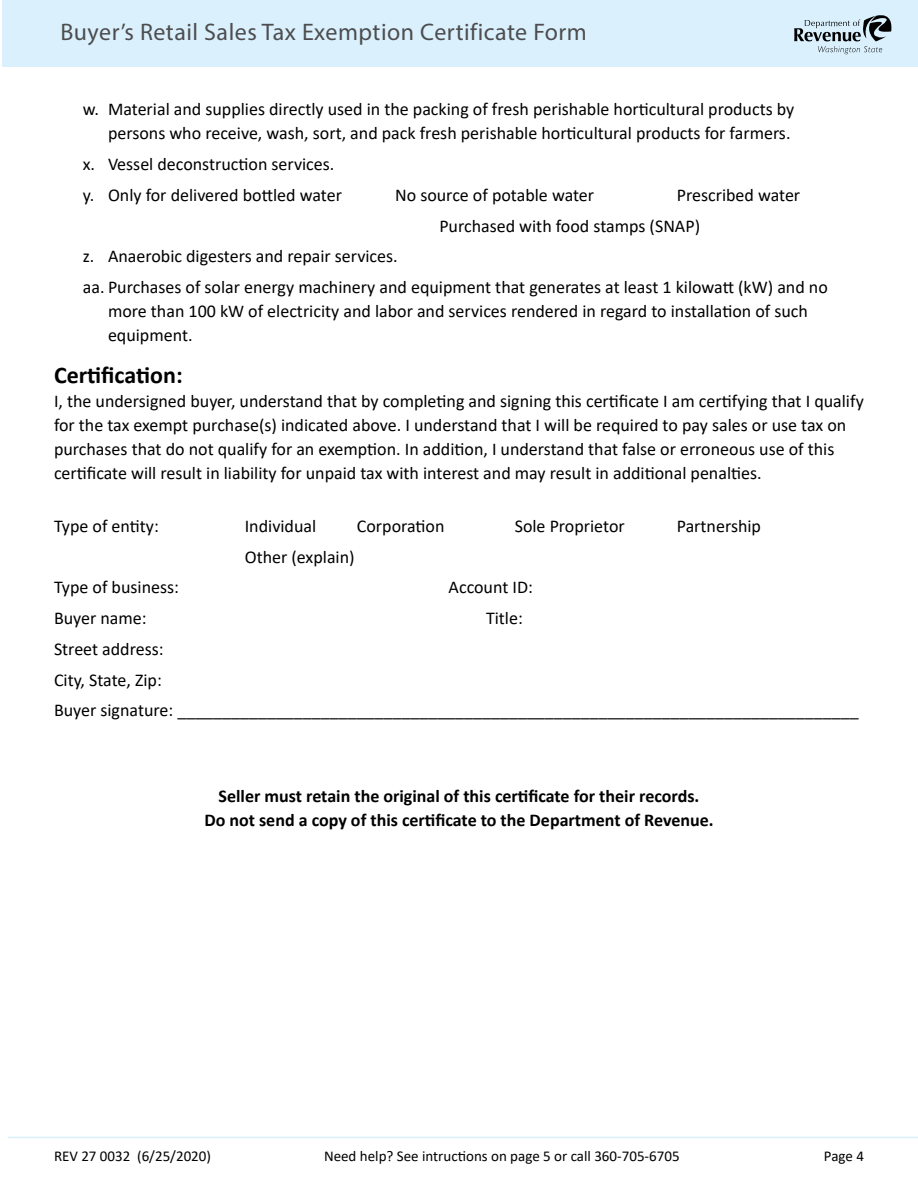
<style>
.page{position:relative;width:918px;height:1188px;background:#fff}
.page>*{position:absolute;margin:0;border:0;box-sizing:border-box;transform-origin:0 0}
.t1{font:24px "Myriad Pro";letter-spacing:.02em;color:#4d4d4f}
.Heading_2{font:700 24px "Calibri";color:#000}
.Normal__P{font:18px/24px "Calibri";color:#000}
.Normal__P-2{font:700 18px/24px "Calibri";color:#000;text-align:center}
.t2{font:15px "Calibri";color:#000}
</style>
<div class="page">
<div style="left:2px;top:0;width:916px;height:66px;background:#daf1fd"></div>
<svg style="left:794px;top:15px;width:98px;height:39px"></svg>
<hr style="left:8px;top:1137px;width:910px;height:1px;background:#daf1fd">
<h1 class="t1" style="left:60px;top:17px;width:528px">Buyer’s Retail Sales Tax Exemption Certificate Form</h1>
<p class="Normal__P" style="left:83px;top:97px;width:713px">w. Material and supplies directly used in the packing of fresh perishable horticultural products by</p>
<p class="Normal__P" style="left:108px;top:121px;width:684px">persons who receive, wash, sort, and pack fresh perishable horticultural products for farmers.</p>
<p class="Normal__P" style="left:83px;top:152px;width:253px">x. Vessel deconstruction services.</p>
<p class="Normal__P" style="left:83px;top:183px;width:261px">y. Only for delivered bottled water</p>
<p class="Normal__P" style="left:395px;top:183px;width:201px">No source of potable water</p>
<p class="Normal__P" style="left:677px;top:183px;width:125px">Prescribed water</p>
<p class="Normal__P" style="left:439px;top:213px;width:262px">Purchased with food stamps (SNAP)</p>
<p class="Normal__P" style="left:83px;top:244px;width:316px">z. Anaerobic digesters and repair services.</p>
<p class="Normal__P" style="left:83px;top:275px;width:747px">aa. Purchases of solar energy machinery and equipment that generates at least 1 kilowatt (kW) and no</p>
<p class="Normal__P" style="left:108px;top:299px;width:702px">more than 100 kW of electricity and labor and services rendered in regard to installation of such equipment.</p>
<p class="Heading_2" style="left:54px;top:359px;width:130px">Certification:</p>
<p class="Normal__P" style="left:54px;top:389px;width:811px">I, the undersigned buyer, understand that by completing and signing this certificate I am certifying that I qualify for the tax exempt purchase(s) indicated above. I understand that I will be required to pay sales or use tax on purchases that do not qualify for an exemption. In addition, I understand that false or erroneous use of this certificate will result in liability for unpaid tax with interest and may result in additional penalties.</p>
<p class="Normal__P" style="left:54px;top:513px;width:106px">Type of entity:</p>
<p class="Normal__P" style="left:245px;top:513px;width:73px">Individual</p>
<p class="Normal__P" style="left:357px;top:513px;width:89px">Corporation</p>
<p class="Normal__P" style="left:515px;top:513px;width:112px">Sole Proprietor</p>
<p class="Normal__P" style="left:677px;top:513px;width:86px">Partnership</p>
<p class="Normal__P" style="left:245px;top:544px;width:111px">Other (explain)</p>
<p class="Normal__P" style="left:54px;top:575px;width:127px">Type of business:</p>
<p class="Normal__P" style="left:449px;top:575px;width:86px">Account ID:</p>
<p class="Normal__P" style="left:54px;top:606px;width:94px">Buyer name:</p>
<p class="Normal__P" style="left:486px;top:606px;width:38px">Title:</p>
<p class="Normal__P" style="left:54px;top:636px;width:111px">Street address:</p>
<p class="Normal__P" style="left:54px;top:667px;width:109px">City, State, Zip:</p>
<p class="Normal__P" style="left:54px;top:698px;width:806px">Buyer signature: ____________________________________________________________________________</p>
<p class="Normal__P-2" style="left:204px;top:784px;width:511px">Seller must retain the original of this certificate for their records.<br>Do not send a copy of this certificate to the Department of Revenue.</p>
<p class="t2" style="left:54px;top:1145px;width:159px">REV 27 0032 (6/25/2020)</p>
<p class="t2" style="left:324px;top:1145px;width:357px">Need help? See intructions on page 5 or call 360-705-6705</p>
<p class="t2" style="left:824px;top:1145px;width:42px">Page 4</p>
</div>
